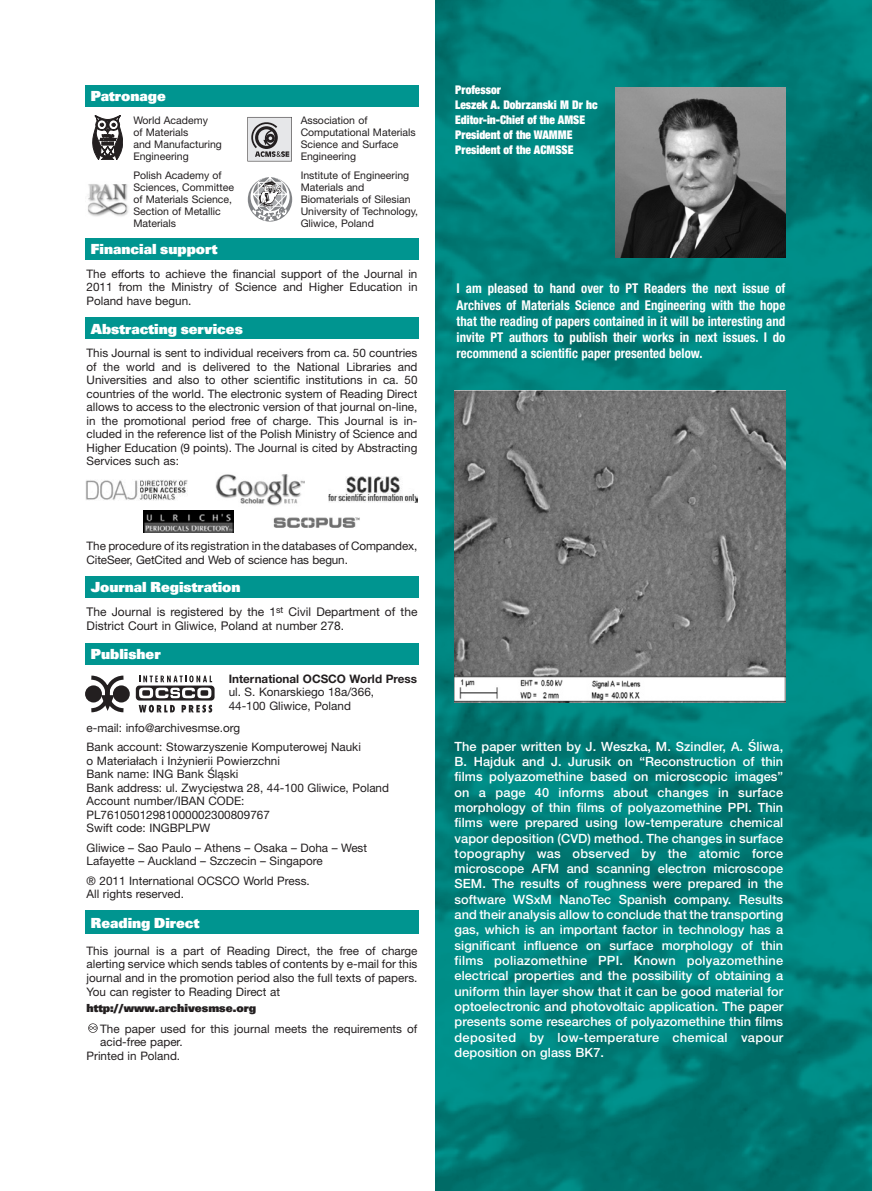
<style>
.page{position:relative;width:872px;height:1191px;background:#fff}
.page>*{position:absolute;margin:0;border:0;box-sizing:border-box;transform-origin:0 0}
.bialy{font:700 15px "Unitus DCE Ultr";color:#fff}
.powiedzieli{font:700 condensed 13.5px/16.2px "Helvetica Neue LT Pro";letter-spacing:.005em;color:#fff;text-align:justify;scale:.95 1}
.powiedzieli-2{font:500 12.75px/15.3px "Helvetica Neue LT Pro";letter-spacing:.025em;color:#fff;text-align:justify}
.powiedzieli-3{font:900 condensed 12px "Helvetica Neue LT Pro";color:#fff;scale:.95 1}
._1str{font:12px/14.2px "Helvetica Neue LT Pro";color:#231f20}
._1str-2{font:700 12px "Unitus DCE Ultr";color:#231f20}
._1str-3{font:11.7px/13.5px "Helvetica Neue LT Pro";color:#231f20}
.Normalny{font:700 11.7px "Helvetica Neue LT Pro";color:#231f20}
._1str-4{font:10.5px/12px "Helvetica Neue LT Pro";color:#231f20}
</style>
<div class="page">
<img style="left:436px;top:0;width:436px;height:1191px">
<img style="left:615px;top:88px;width:170px;height:170px">
<img style="left:454px;top:390px;width:331px;height:312px">
<div style="left:85px;top:685px;width:17px;height:17px;background:#231f20;border-radius:50%"></div>
<svg style="left:113px;top:685px;width:17px;height:17px"></svg>
<svg style="left:87px;top:675px;width:40px;height:37px"></svg>
<svg style="left:139px;top:705px;width:36px;height:7px"></svg>
<svg style="left:182px;top:705px;width:30px;height:7px"></svg>
<svg style="left:136px;top:685px;width:78px;height:15px"></svg>
<svg style="left:139px;top:675px;width:73px;height:23px"></svg>
<svg style="left:88px;top:1023px;width:10px;height:9px"></svg>
<div style="left:85px;top:318px;width:334px;height:21px;background:#009590"></div>
<div style="left:85px;top:910px;width:334px;height:24px;background:#009590"></div>
<div style="left:85px;top:238px;width:334px;height:21px;background:#009590"></div>
<div style="left:85px;top:576px;width:334px;height:21px;background:#009590"></div>
<div style="left:85px;top:643px;width:334px;height:21px;background:#009590"></div>
<svg style="left:93px;top:115px;width:30px;height:45px"></svg>
<img style="left:88px;top:184px;width:40px;height:33px">
<svg style="left:247px;top:117px;width:45px;height:44px;background:#b1b1b2"></svg>
<svg style="left:248px;top:177px;width:44px;height:45px"></svg>
<svg style="left:250px;top:177px;width:40px;height:39px"></svg>
<svg style="left:253px;top:177px;width:34px;height:44px"></svg>
<div style="left:85px;top:85px;width:334px;height:21px;background:#009590"></div>
<img style="left:215px;top:474px;width:90px;height:32px">
<img style="left:86px;top:480px;width:102px;height:20px">
<img style="left:144px;top:510px;width:89px;height:22px">
<img style="left:328px;top:477px;width:89px;height:25px">
<img style="left:273px;top:517px;width:87px;height:11px">
<p class="bialy" style="left:91px;top:87px;width:76px">Patronage</p>
<p class="_1str-4" style="left:133px;top:114px;width:76px">World Academy</p>
<p class="_1str-4" style="left:133px;top:126px;width:57px">of Materials</p>
<p class="_1str-4" style="left:133px;top:138px;width:90px">and Manufacturing</p>
<p class="_1str-4" style="left:133px;top:150px;width:57px">Engineering</p>
<p class="_1str-4" style="left:133px;top:169px;width:102px">Polish Academy of<br>Sciences, Committee</p>
<p class="_1str-4" style="left:133px;top:193px;width:100px">of Materials Science,</p>
<p class="_1str-4" style="left:133px;top:205px;width:89px">Section of Metallic</p>
<p class="_1str-4" style="left:133px;top:217px;width:44px">Materials</p>
<p class="bialy" style="left:91px;top:240px;width:128px">Financial support</p>
<p class="_1str-4" style="left:301px;top:114px;width:117px">Association of<br>Computational Materials<br>Science and Surface<br>Engineering</p>
<p class="_1str-4" style="left:301px;top:169px;width:119px">Institute of Engineering<br>Materials and<br>Biomaterials of Silesian<br>University of Technology,<br>Gliwice, Poland</p>
<p class="_1str-3" style="left:87px;top:267px;width:332px;text-align:justify">The efforts to achieve the financial support of the Journal in 2011 from the Ministry of Science and Higher Education in Poland have begun.</p>
<p class="bialy" style="left:91px;top:320px;width:153px">Abstracting services</p>
<p class="_1str-3" style="left:87px;top:346px;width:332px;text-align:justify">This Journal is sent to individual receivers from ca. 50 countries of the world and is delivered to the National Libraries and Universities and also to other scientific institutions in ca. 50 countries of the world. The electronic system of Reading Direct allows to access to the electronic version of that journal on-line, in the promotional period free of charge. This Journal is in&shy;cluded in the reference list of the Polish Ministry of Science and Higher Education (9 points). The Journal is cited by Abstracting Services such as:</p>
<p class="_1str-3" style="left:87px;top:539px;width:332px">The procedure of its registration in the databases of Compandex,<br>CiteSeer, GetCited and Web of science has begun.</p>
<p class="bialy" style="left:91px;top:578px;width:151px">Journal Registration</p>
<p class="_1str" style="left:87px;top:604px;width:332px">The Journal is registered by the 1<sup>st</sup> Civil Department of the<br>District Court in Gliwice, Poland at number 278.</p>
<p class="bialy" style="left:91px;top:645px;width:71px">Publisher</p>
<p class="Normalny" style="left:229px;top:671px;width:190px">International OCSCO World Press</p>
<p class="_1str-3" style="left:229px;top:685px;width:147px">ul. S. Konarskiego 18a/366,</p>
<p class="_1str-3" style="left:229px;top:699px;width:124px">44-100 Gliwice, Poland</p>
<p class="_1str-3" style="left:87px;top:720px;width:155px">e-mail: info@archivesmse.org</p>
<p class="_1str-3" style="left:87px;top:740px;width:276px">Bank account: Stowarzyszenie Komputerowej Nauki o Materiałach i Inżynierii Powierzchni</p>
<p class="_1str-3" style="left:87px;top:767px;width:153px">Bank name: ING Bank Śląski</p>
<p class="_1str-3" style="left:87px;top:780px;width:304px">Bank address: ul. Zwycięstwa 28, 44-100 Gliwice, Poland</p>
<p class="_1str-3" style="left:87px;top:794px;width:185px">Account number/IBAN CODE:<br>PL76105012981000002300809767</p>
<p class="_1str-3" style="left:87px;top:821px;width:125px">Swift code: INGBPLPW</p>
<p class="_1str-3" style="left:87px;top:840px;width:282px">Gliwice – Sao Paulo – Athens – Osaka – Doha – West<br>Lafayette – Auckland – Szczecin – Singapore</p>
<p class="_1str-3" style="left:87px;top:873px;width:225px">® 2011 International OCSCO World Press.</p>
<p class="_1str-3" style="left:87px;top:887px;width:99px">All rights reserved.</p>
<p class="bialy" style="left:91px;top:913px;width:110px">Reading Direct</p>
<p class="_1str-3" style="left:87px;top:943px;width:332px;text-align:justify">This journal is a part of Reading Direct, the free of charge alerting service which sends tables of contents by e-mail for this journal and in the promotion period also the full texts of papers.<br>You can register to Reading Direct at</p>
<p class="_1str-2" style="left:87px;top:1001px;width:171px">http://www.archivesmse.org</p>
<p class="_1str-3" style="left:100px;top:1021px;width:319px">The paper used for this journal meets the requirements of acid-free paper.</p>
<p class="_1str-3" style="left:87px;top:1048px;width:95px">Printed in Poland.</p>
<p class="powiedzieli-3" style="left:455px;top:81px;width:50px">Professor</p>
<p class="powiedzieli-3" style="left:455px;top:96px;width:151px">Leszek A. Dobrzanski M Dr hc</p>
<p class="powiedzieli-3" style="left:455px;top:111px;width:138px">Editor-in-Chief of the AMSE</p>
<p class="powiedzieli-3" style="left:455px;top:126px;width:125px">President of the WAMME</p>
<p class="powiedzieli-3" style="left:455px;top:141px;width:126px">President of the ACMSSE</p>
<p class="powiedzieli" style="left:456px;top:280px;width:347px">I am pleased to hand over to PT Readers the next issue of Archives of Materials Science and Engineering with the hope that the reading of papers contained in it will be interesting and invite PT authors to publish their works in next issues. I do recommend a scientific paper presented below.</p>
<p class="powiedzieli-2" style="left:454px;top:738px;width:330px">The paper written by J. Weszka, M. Szindler, A. Śliwa, B. Hajduk and J. Jurusik on “Reconstruction of thin films polyazomethine based on microscopic images” on a page 40 informs about changes in surface morphology of thin films of polyazomethine PPI. Thin films were prepared using low-temperature chemical vapor deposition (CVD) method. The changes in surface topography was observed by the atomic force microscope AFM and scanning electron microscope SEM. The results of roughness were prepared in the software WSxM NanoTec Spanish company. Results and their analysis allow to conclude that the transporting gas, which is an important factor in technology has a significant influence on surface morphology of thin films poliazomethine PPI. Known polyazomethine electrical properties and the possibility of obtaining a uniform thin layer show that it can be good material for optoelectronic and photovoltaic application. The paper presents some researches of polyazomethine thin films deposited by low-temperature chemical vapour deposition on glass BK7.</p>
</div>
